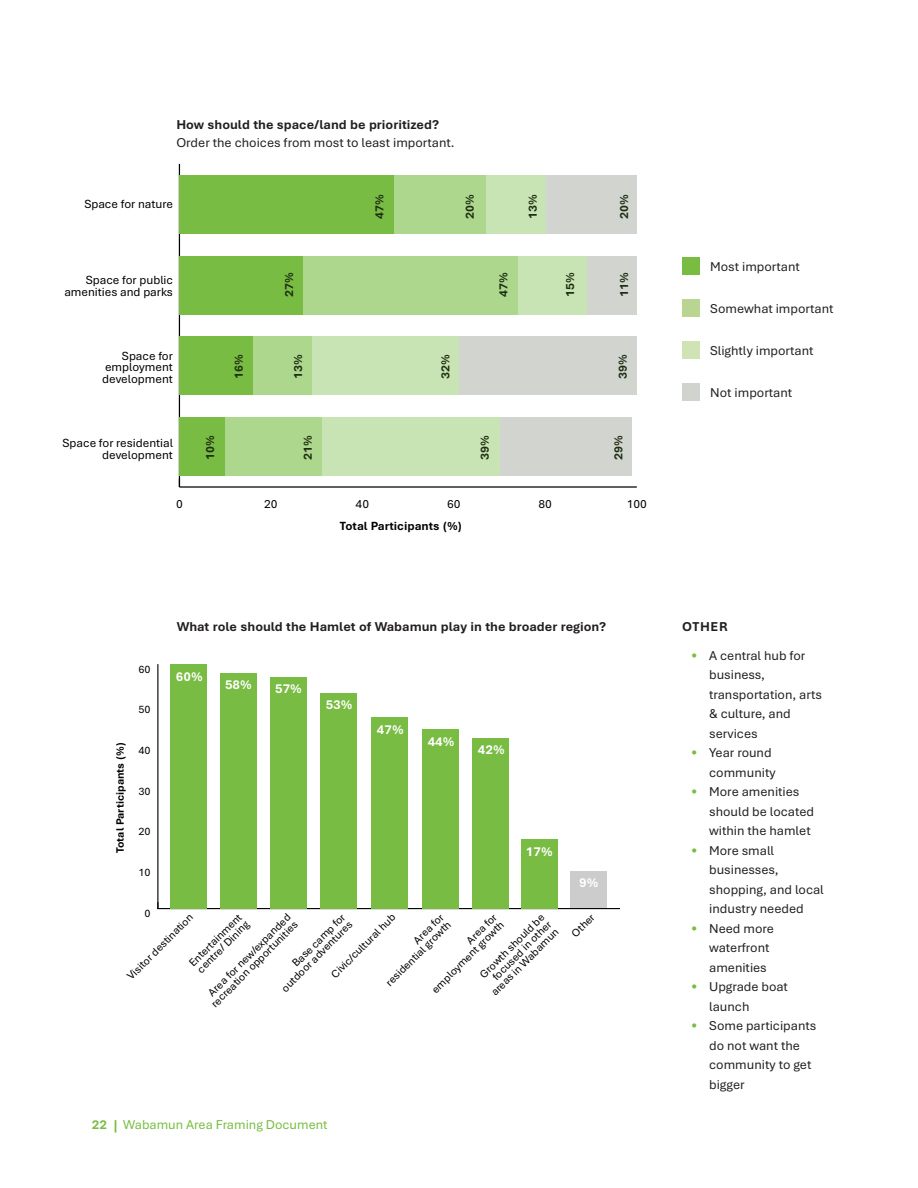
<style>
.page{position:relative;width:918px;height:1188px;background:#fff}
.page>*{position:absolute;margin:0;border:0;box-sizing:border-box;transform-origin:0 0}
._5_Header{font:13.5px/19.5px "Bierstadt";color:#231f20}
.Body{font:13.5px "Bierstadt";color:#231f20}
._5_Header-2{font:700 13.5px "Bierstadt";color:#231f20}
.t1{font:13.5px "Bierstadt";color:#79bd42}
.t2{font:700 13.5px "Bierstadt";color:#fff}
._6_Header{font:700 13.5px "Bierstadt";letter-spacing:.05em;color:#241f21}
.t3{font:12.45px/11.2px "Bierstadt";color:#000;text-align:right}
.t4{font:700 12.45px "Bierstadt";color:#1e2f11}
.t5{font:700 12.45px "Bierstadt";color:#000}
.t6{font:11.25px/10.2px "Bierstadt";color:#000;text-align:right}
.t7{font:700 11.25px "Bierstadt";color:#000}
.s1{font-weight:700}
.s2{color:#79bd42}
</style>
<div class="page">
<hr style="left:158px;top:908px;width:462px;height:1px;background:#000">
<hr style="left:157px;top:664px;width:1px;height:245px;background:#000">
<div style="left:570px;top:871px;width:37px;height:37px;background:#ccc"></div>
<div style="left:521px;top:839px;width:37px;height:69px;background:#79bc43"></div>
<div style="left:472px;top:738px;width:37px;height:171px;background:#79bc43"></div>
<div style="left:422px;top:730px;width:37px;height:179px;background:#79bc43"></div>
<div style="left:372px;top:717px;width:36px;height:192px;background:#79bc43"></div>
<div style="left:320px;top:693px;width:37px;height:216px;background:#79bc43"></div>
<div style="left:270px;top:677px;width:37px;height:232px;background:#79bc43"></div>
<div style="left:220px;top:673px;width:37px;height:236px;background:#79bc43"></div>
<div style="left:170px;top:664px;width:37px;height:245px;background:#79bc43"></div>
<hr style="left:179px;top:486px;width:458px;height:2px;background:#000">
<hr style="left:179px;top:164px;width:1px;height:323px;background:#000">
<div style="left:545px;top:175px;width:92px;height:58px;background:#d2d5cf"></div>
<div style="left:587px;top:256px;width:50px;height:58px;background:#d2d5cf"></div>
<div style="left:458px;top:337px;width:179px;height:58px;background:#d2d5cf"></div>
<div style="left:500px;top:418px;width:132px;height:58px;background:#d2d5cf"></div>
<div style="left:486px;top:175px;width:59px;height:58px;background:#c9e4b4"></div>
<div style="left:518px;top:256px;width:69px;height:58px;background:#c9e4b4"></div>
<div style="left:312px;top:337px;width:146px;height:58px;background:#c9e4b4"></div>
<div style="left:321px;top:418px;width:179px;height:58px;background:#c9e4b4"></div>
<div style="left:394px;top:175px;width:92px;height:58px;background:#aed78e"></div>
<div style="left:303px;top:256px;width:215px;height:58px;background:#aed78e"></div>
<div style="left:253px;top:337px;width:59px;height:58px;background:#aed78e"></div>
<div style="left:225px;top:418px;width:96px;height:58px;background:#aed78e"></div>
<div style="left:179px;top:175px;width:215px;height:58px;background:#79bc43"></div>
<div style="left:179px;top:256px;width:124px;height:58px;background:#79bc43"></div>
<div style="left:179px;top:337px;width:74px;height:58px;background:#79bc43"></div>
<div style="left:179px;top:418px;width:46px;height:58px;background:#79bc43"></div>
<div style="left:682px;top:342px;width:17px;height:17px;background:#d0e3b4"></div>
<div style="left:682px;top:299px;width:17px;height:18px;background:#b9d591"></div>
<div style="left:682px;top:257px;width:17px;height:18px;background:#78bd42"></div>
<div style="left:682px;top:384px;width:17px;height:17px;background:#d1d3ce"></div>
<p class="_5_Header" style="left:176px;top:116px;width:280px;line-height:18px"><span class="s1">How should the space/land be prioritized?<br></span>Order the choices from most to least important.</p>
<p class="t3" style="left:84px;top:199px;width:90px">Space for nature</p>
<p class="t4" style="left:373px;top:219px;width:26px;rotate:-90deg">47%</p>
<p class="t4" style="left:463px;top:219px;width:26px;rotate:-90deg">20%</p>
<p class="t4" style="left:526px;top:219px;width:26px;rotate:-90deg">13%</p>
<p class="t4" style="left:617px;top:219px;width:26px;rotate:-90deg">20%</p>
<p class="t3" style="left:64px;top:275px;width:110px">Space for public amenities and parks</p>
<p class="t4" style="left:282px;top:297px;width:26px;rotate:-90deg">27%</p>
<p class="t4" style="left:497px;top:297px;width:26px;rotate:-90deg">47%</p>
<p class="t4" style="left:563px;top:297px;width:26px;rotate:-90deg">15%</p>
<p class="t4" style="left:617px;top:297px;width:26px;rotate:-90deg">11%</p>
<p class="t3" style="left:102px;top:351px;width:72px;text-align:justify;text-indent:20px">Space for employment development</p>
<p class="t4" style="left:232px;top:379px;width:26px;rotate:-90deg">16%</p>
<p class="t4" style="left:291px;top:379px;width:26px;rotate:-90deg">13%</p>
<p class="t4" style="left:439px;top:379px;width:26px;rotate:-90deg">32%</p>
<p class="t4" style="left:616px;top:379px;width:26px;rotate:-90deg">39%</p>
<p class="t3" style="left:63px;top:438px;width:112px">Space for residential development</p>
<p class="t4" style="left:203px;top:460px;width:26px;rotate:-90deg">10%</p>
<p class="t4" style="left:301px;top:460px;width:26px;rotate:-90deg">21%</p>
<p class="t4" style="left:478px;top:460px;width:26px;rotate:-90deg">39%</p>
<p class="t4" style="left:612px;top:460px;width:26px;rotate:-90deg">29%</p>
<p class="t3" style="left:176px;top:499px;width:8px">0</p>
<p class="t3" style="left:264px;top:499px;width:15px">20</p>
<p class="t3" style="left:356px;top:499px;width:15px">40</p>
<p class="t3" style="left:447px;top:499px;width:15px">60</p>
<p class="t3" style="left:539px;top:499px;width:15px">80</p>
<p class="t3" style="left:627px;top:499px;width:22px">100</p>
<p class="t5" style="left:340px;top:519px;width:124px">Total Participants (%)</p>
<p class="t6" style="left:138px;top:664px;width:14px">60</p>
<p class="t7" style="left:114px;top:853px;width:112px;rotate:-90deg">Total Participants (%)</p>
<p class="t6" style="left:138px;top:705px;width:14px">50</p>
<p class="t6" style="left:138px;top:745px;width:14px">40</p>
<p class="t6" style="left:138px;top:786px;width:14px">30</p>
<p class="t6" style="left:138px;top:827px;width:14px">20</p>
<p class="t6" style="left:138px;top:868px;width:14px">10</p>
<p class="_5_Header-2" style="left:177px;top:620px;width:431px">What role should the Hamlet of Wabamun play in the broader region?</p>
<p class="t2" style="left:176px;top:669px;width:28px">60%</p>
<p class="t2" style="left:225px;top:677px;width:28px">58%</p>
<p class="t2" style="left:275px;top:681px;width:28px">57%</p>
<p class="t2" style="left:326px;top:697px;width:28px">53%</p>
<p class="t2" style="left:377px;top:722px;width:28px">47%</p>
<p class="t2" style="left:428px;top:735px;width:28px">44%</p>
<p class="t2" style="left:478px;top:743px;width:28px">42%</p>
<p class="t2" style="left:526px;top:844px;width:28px">17%</p>
<p class="t2" style="left:579px;top:875px;width:21px">9%</p>
<p class="t6" style="left:145px;top:908px;width:8px">0</p>
<p class="t6" style="left:329px;top:973px;width:88px;rotate:-45deg">Civic/cultural hub</p>
<p class="t6" style="left:202px;top:995px;width:119px;text-align:center;rotate:-45deg">Area for new/expanded recreation opportunities</p>
<p class="t6" style="left:187px;top:961px;width:71px;text-align:left;rotate:-45deg">Entertainment centre/ Dining</p>
<p class="t6" style="left:126px;top:974px;width:90px;rotate:-45deg">Visitor destination</p>
<p class="t6" style="left:570px;top:932px;width:29px;rotate:-45deg">Other</p>
<p class="t6" style="left:273px;top:979px;width:97px;rotate:-45deg">Base camp for outdoor adventures</p>
<p class="t6" style="left:377px;top:974px;width:89px;rotate:-45deg">Area for residential growth</p>
<p class="t6" style="left:423px;top:981px;width:99px;rotate:-45deg">Area for employment growth</p>
<p class="t6" style="left:475px;top:976px;width:92px;rotate:-45deg">Growth should be focused in other areas in Wabamun</p>
<p class="t1" style="left:92px;top:1117px;width:237px"><span class="s1">22 |</span> Wabamun Area Framing Document</p>
<p class="Body" style="left:710px;top:259px;width:91px">Most important</p>
<p class="Body" style="left:710px;top:301px;width:125px">Somewhat important</p>
<p class="Body" style="left:710px;top:343px;width:105px">Slightly important</p>
<p class="Body" style="left:710px;top:386px;width:84px">Not important</p>
<p class="_6_Header" style="left:682px;top:620px;width:47px">OTHER</p>
<p class="_5_Header" style="left:709px;top:646px;width:114px;text-indent:-18px"><span class="s2">•</span> A central hub for business, transportation, arts &amp; culture, and services</p>
<p class="_5_Header" style="left:709px;top:744px;width:68px;text-indent:-18px"><span class="s2">•</span> Year round community</p>
<p class="_5_Header" style="left:709px;top:783px;width:106px;text-indent:-18px"><span class="s2">•</span> More amenities should be located within the hamlet</p>
<p class="_5_Header" style="left:709px;top:841px;width:116px;text-indent:-18px"><span class="s2">•</span> More small businesses, shopping, and local industry needed</p>
<p class="_5_Header" style="left:709px;top:919px;width:66px;text-indent:-18px"><span class="s2">•</span> Need more waterfront amenities</p>
<p class="_5_Header" style="left:709px;top:978px;width:80px;text-indent:-18px"><span class="s2">•</span> Upgrade boat launch</p>
<p class="_5_Header" style="left:709px;top:1017px;width:109px;text-indent:-18px"><span class="s2">•</span> Some participants do not want the community to get bigger</p>
</div>
